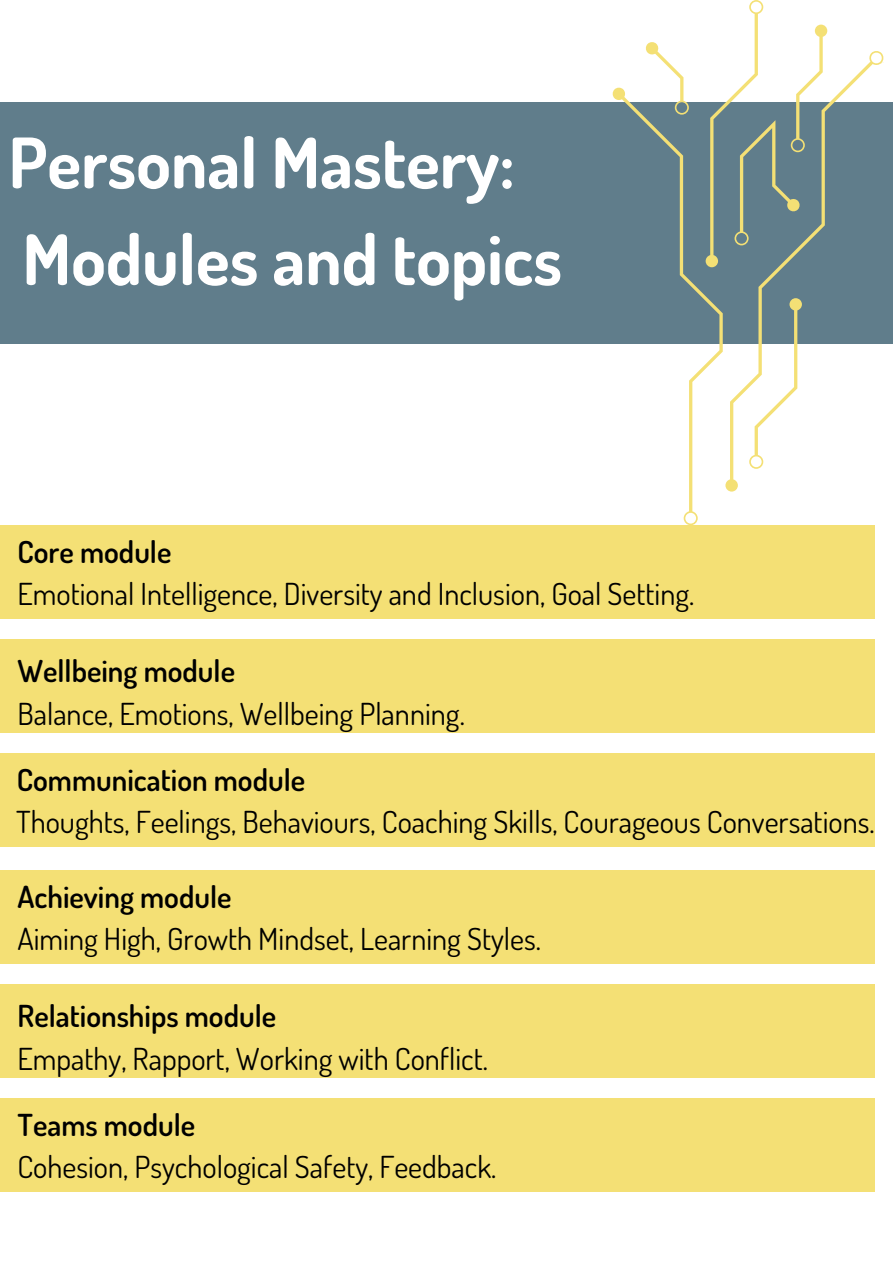
<style>
.page{position:relative;width:893px;height:1264px;background:#fff}
.page>*{position:absolute;margin:0;border:0;box-sizing:border-box;transform-origin:0 0}
.t1{font:700 69.75px/96.6px "Dosis";color:#fff}
.t2{font:30.3px "Dosis";color:#000}
.t3{font:600 30.3px "Dosis";color:#000}
</style>
<div class="page">
<div style="left:0;top:870px;width:874px;height:93px;background:#f4e075"></div>
<div style="left:0;top:984px;width:874px;height:93px;background:#f4e075"></div>
<div style="left:0;top:1098px;width:874px;height:93px;background:#f4e075"></div>
<div style="left:0;top:525px;width:874px;height:93px;background:#f4e075"></div>
<div style="left:0;top:640px;width:874px;height:93px;background:#f4e075"></div>
<div style="left:0;top:753px;width:874px;height:93px;background:#f4e075"></div>
<div style="left:0;top:102px;width:892px;height:241px;background:#607d8b"></div>
<svg style="left:612px;top:87px;width:110px;height:438px"></svg>
<svg style="left:725px;top:51px;width:159px;height:440px"></svg>
<svg style="left:749px;top:298px;width:52px;height:171px"></svg>
<svg style="left:645px;top:42px;width:43px;height:73px"></svg>
<svg style="left:705px;top:0;width:122px;height:267px"></svg>
<p class="t1" style="left:9px;top:113px;width:555px">Personal Mastery:<br>Modules and topics</p>
<p class="t3" style="left:17px;top:532px;width:155px">Core module</p>
<p class="t2" style="left:17px;top:574px;width:678px">Emotional Intelligence, Diversity and Inclusion, Goal Setting.</p>
<p class="t3" style="left:17px;top:650px;width:219px">Wellbeing module</p>
<p class="t2" style="left:17px;top:694px;width:449px">Balance, Emotions, Wellbeing Planning.</p>
<p class="t3" style="left:17px;top:760px;width:290px">Communication module</p>
<p class="t2" style="left:16px;top:802px;width:860px">Thoughts, Feelings, Behaviours, Coaching Skills, Courageous Conversations.</p>
<p class="t3" style="left:17px;top:876px;width:215px">Achieving module</p>
<p class="t2" style="left:17px;top:919px;width:525px">Aiming High, Growth Mindset, Learning Styles.</p>
<p class="t3" style="left:17px;top:995px;width:260px">Relationships module</p>
<p class="t2" style="left:17px;top:1039px;width:472px">Empathy, Rapport, Working with Conflict.</p>
<p class="t3" style="left:17px;top:1104px;width:179px">Teams module</p>
<p class="t2" style="left:17px;top:1147px;width:480px">Cohesion, Psychological Safety, Feedback.</p>
</div>
